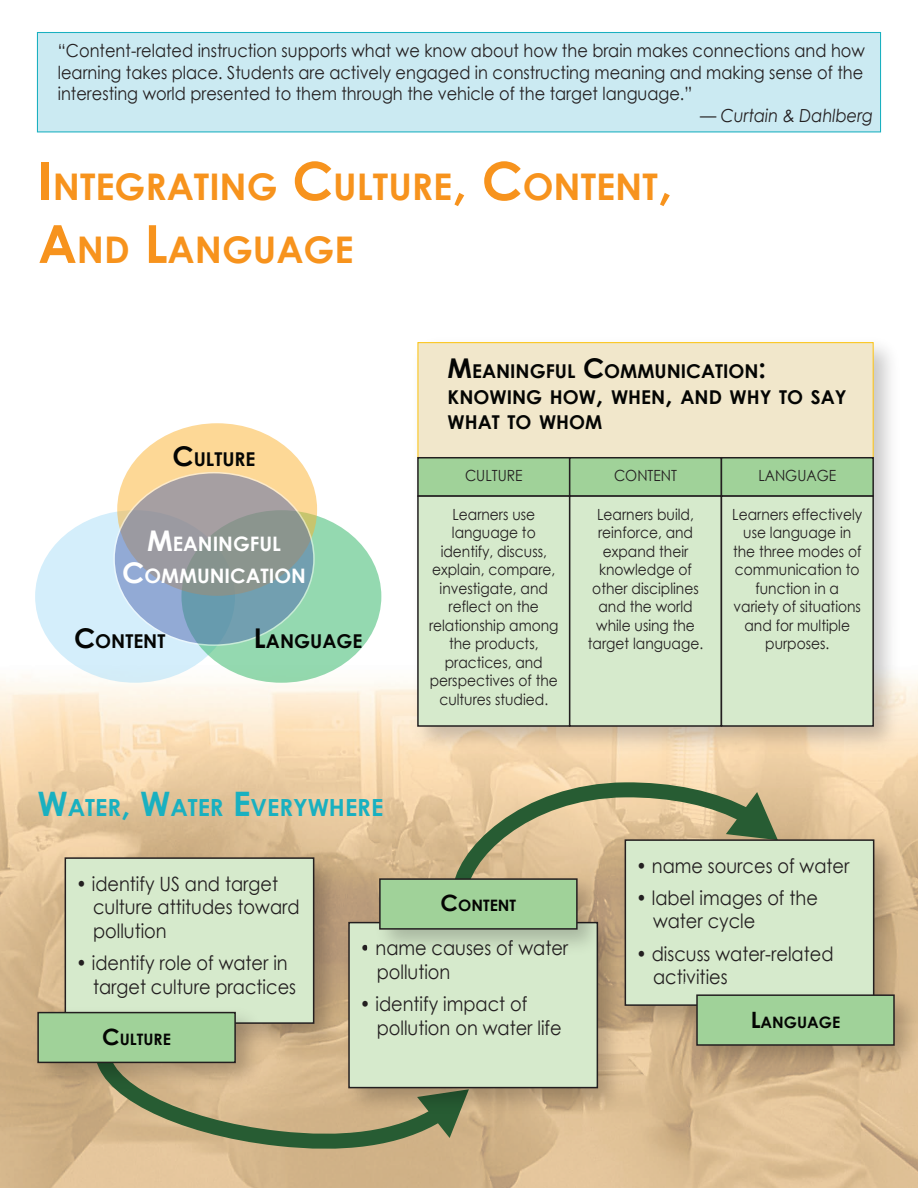
<style>
.page{position:relative;width:918px;height:1188px;background:#fff}
.page>*{position:absolute;margin:0;border:0;box-sizing:border-box;transform-origin:0 0}
.t1{font:700 36.75px/63px "Century Gothic";color:#f7931d}
.t2{font:700 23.55px "Century Gothic";color:#19b0c0}
.t3{font:700 19.95px/31.5px "Century Gothic";color:#fff;text-align:center}
.t4{font:19.8px/23.7px "Century Gothic";color:#231f20;scale:.9 1}
.t5{font:700 19.05px/25.5px "Century Gothic";color:#040503}
.t6{font:18px/21.6px "Century Gothic";color:#231f20;text-align:justify;scale:.9 1}
.t7{font:italic 18px "Century Gothic";color:#231f20;scale:.9 1}
.t8{font:700 15.75px "Century Gothic";color:#040503}
.t9{font:15.45px/18.5px "Century Gothic";color:#231f20;text-align:center;scale:.9 1}
.s1{font-style:normal}
.s2{font-size:52.5px}
.s3{font-size:27.3px}
.s4{font-size:28.5px}
.s5{font-size:33.75px}
.s6{font-size:22.5px}
</style>
<div class="page">
<img style="left:0;top:628px;width:918px;height:560px">
<svg style="left:445px;top:811px;width:333px;height:99px;background:#c5b389"></svg>
<svg style="left:90px;top:1057px;width:379px;height:88px;background:#aaa076"></svg>
<div style="left:35px;top:510px;width:200px;height:173px;background:#d4eefb;border-radius:50%"></div>
<div style="left:181px;top:510px;width:200px;height:173px;background:#94d9b0;border-radius:50%"></div>
<svg style="left:117px;top:423px;width:200px;height:173px;background:#fbd897"></svg>
<div style="left:37px;top:32px;width:844px;height:100px;background:#cbeaf2;border:1px solid #19b0c0"></div>
<img style="left:405px;top:346px;width:510px;height:465px">
<div style="left:417px;top:342px;width:457px;height:116px;background:#f1e7cb;border:1px solid #fcc61c"></div>
<div style="left:417px;top:457px;width:153px;height:40px;background:#a0d299;border:2px solid #231f20"></div>
<div style="left:569px;top:457px;width:153px;height:40px;background:#a0d299;border:2px solid #231f20"></div>
<div style="left:721px;top:457px;width:153px;height:40px;background:#a0d299;border:2px solid #231f20"></div>
<div style="left:417px;top:495px;width:153px;height:232px;background:#d6eacc;border:2px solid #231f20"></div>
<div style="left:569px;top:495px;width:153px;height:232px;background:#d6eacc;border:2px solid #231f20"></div>
<div style="left:721px;top:495px;width:153px;height:232px;background:#d6eacc;border:2px solid #231f20"></div>
<svg style="left:114px;top:473px;width:200px;height:172px;background:#8e9da6"></svg>
<img style="left:53px;top:845px;width:294px;height:212px">
<div style="left:65px;top:857px;width:249px;height:167px;background:#d6eacc;border:2px solid #231f20"></div>
<img style="left:336px;top:910px;width:295px;height:212px">
<div style="left:348px;top:922px;width:250px;height:166px;background:#d6eacc;border:2px solid #231f20"></div>
<img style="left:613px;top:827px;width:294px;height:212px">
<div style="left:625px;top:839px;width:249px;height:167px;background:#d6eacc;border:2px solid #231f20"></div>
<img style="left:25px;top:1000px;width:244px;height:96px">
<div style="left:37px;top:1012px;width:199px;height:51px;background:#a0d299;border:2px solid #231f20"></div>
<img style="left:367px;top:866px;width:244px;height:97px">
<div style="left:379px;top:878px;width:199px;height:52px;background:#a0d299;border:2px solid #231f20"></div>
<img style="left:684px;top:982px;width:234px;height:97px">
<div style="left:696px;top:994px;width:199px;height:52px;background:#a0d299;border:2px solid #231f20"></div>
<p class="t6" style="left:58px;top:40px;width:898px">“Content-related instruction supports what we know about how the brain makes connections and how learning takes place. Students are actively engaged in constructing meaning and making sense of the interesting world presented to them through the vehicle of the target language.”</p>
<p class="t7" style="left:700px;top:105px;width:194px"><span class="s1">—</span> Curtain &amp; Dahlberg</p>
<h1 class="t1" style="left:38px;top:154px;width:636px"><span class="s2">I</span>NTEGRATING <span class="s2">C</span>ULTURE<span class="s2">, C</span>ONTENT<span class="s2">,<br>A</span>ND <span class="s2">L</span>ANGUAGE</h1>
<p class="t5" style="left:173px;top:446px;width:84px"><span class="s3">C</span>ULTURE</p>
<p class="t3" style="left:122px;top:528px;width:185px"><span class="s4">M</span>EANINGFUL<br><span class="s4">C</span>OMMUNICATION</p>
<p class="t5" style="left:74px;top:628px;width:93px"><span class="s3">C</span>ONTENT</p>
<p class="t5" style="left:254px;top:628px;width:110px"><span class="s3">L</span>ANGUAGE</p>
<h2 class="t2" style="left:37px;top:792px;width:347px"><span class="s5">W</span>ATER<span class="s5">, W</span>ATER <span class="s5">E</span>VERYWHERE</h2>
<p class="t5" style="left:448px;top:358px;width:401px"><span class="s3">M</span>EANINGFUL <span class="s3">C</span>OMMUNICATION<span class="s3">:<br></span>KNOWING HOW<span class="s3">,</span> WHEN<span class="s3">,</span> AND WHY TO SAY<br>WHAT TO WHOM</p>
<p class="t9" style="left:465px;top:466px;width:65px">CULTURE</p>
<p class="t9" style="left:614px;top:466px;width:72px">CONTENT</p>
<p class="t9" style="left:758px;top:466px;width:88px">LANGUAGE</p>
<p class="t9" style="left:588px;top:505px;width:130px">Learners build, reinforce, and expand their knowledge of other disciplines and the world while using the target language.</p>
<p class="t9" style="left:429px;top:505px;width:146px">Learners use language to identify, discuss, explain, compare, investigate, and reflect on the relationship among the products, practices, and perspectives of the cultures studied.</p>
<p class="t9" style="left:732px;top:505px;width:146px">Learners effectively use language in the three modes of communication to function in a variety of situations and for multiple</p>
<p class="t9" style="left:765px;top:634px;width:73px">purposes.</p>
<p class="t4" style="left:93px;top:871px;width:231px;text-indent:-17px">• identify US and target culture attitudes toward pollution</p>
<p class="t4" style="left:93px;top:951px;width:227px;text-indent:-17px">• identify role of water in target culture practices</p>
<p class="t8" style="left:102px;top:1029px;width:70px"><span class="s6">C</span>ULTURE</p>
<p class="t8" style="left:441px;top:896px;width:77px"><span class="s6">C</span>ONTENT</p>
<p class="t4" style="left:377px;top:936px;width:214px;text-indent:-17px">• name causes of water pollution</p>
<p class="t4" style="left:377px;top:992px;width:207px;text-indent:-17px">• identify impact of pollution on water life</p>
<p class="t4" style="left:636px;top:853px;width:239px">• name sources of water</p>
<p class="t4" style="left:653px;top:886px;width:185px;text-indent:-17px">• label images of the water cycle</p>
<p class="t4" style="left:653px;top:941px;width:202px;text-indent:-17px">• discuss water-related activities</p>
<p class="t8" style="left:751px;top:1012px;width:91px"><span class="s6">L</span>ANGUAGE</p>
</div>
